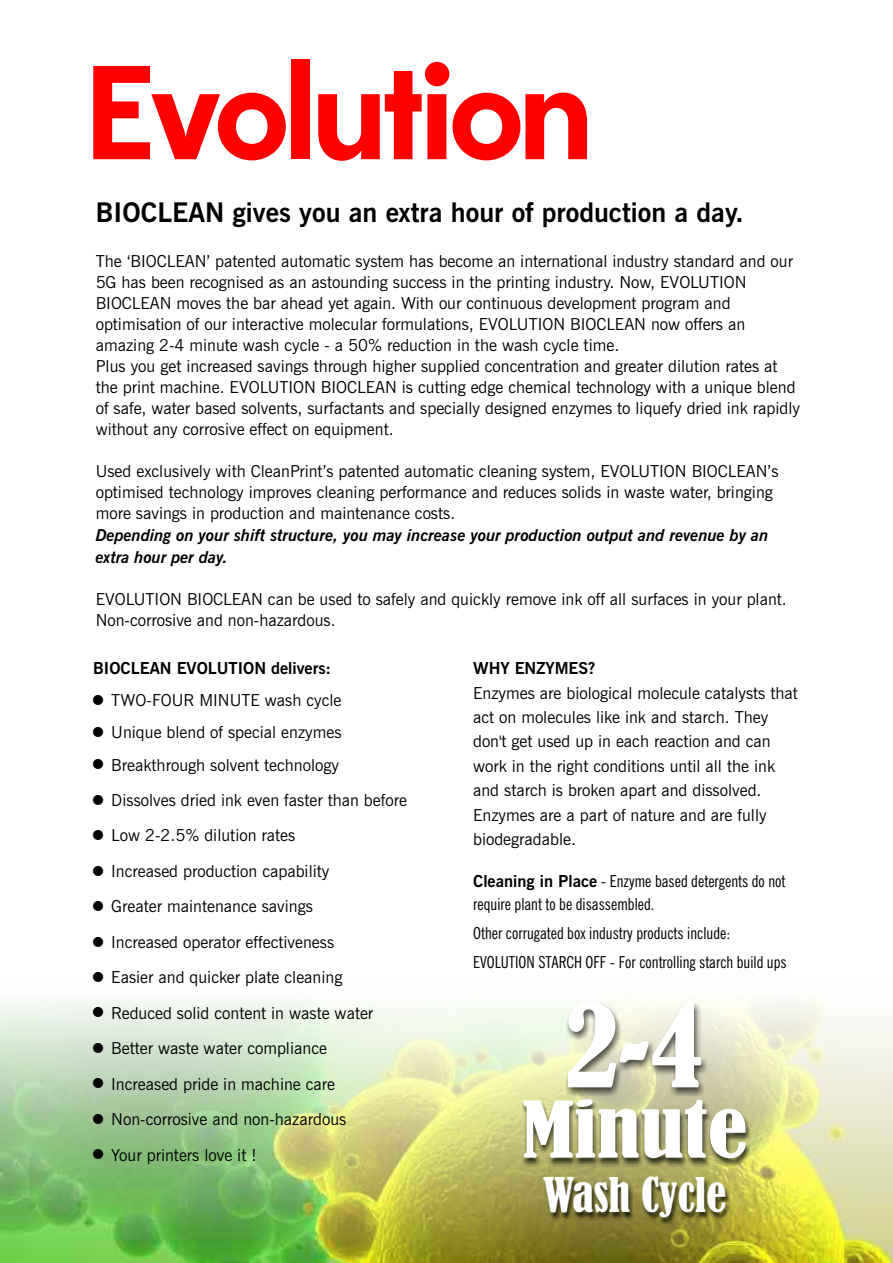
<style>
.page{position:relative;width:893px;height:1263px;background:#fff}
.page>*{position:absolute;margin:0;border:0;box-sizing:border-box;transform-origin:0 0}
.t1{font:700 133.2px "Edmondsans";letter-spacing:-.06em;color:#f00}
.t2{font:condensed 107.4px "Bernard";color:#fff}
.t3{font:condensed 72.6px "Bernard";color:#fff;scale:1.22 1}
.t4{font:condensed 44.4px "Bernard";color:#fff}
.t5{font:700 27px "News Gothic BT";color:#000}
.t6{font:16.5px/21px "News Gothic BT";color:#000}
.t7{font:condensed 16.5px/22.6px "News Gothic BT";color:#000}
.t8{font:italic 700 16.5px/21.8px "News Gothic BT";color:#000}
.t9{font:700 16.5px "News Gothic BT";color:#000}
.s1{font-weight:700;font-stretch:normal}
</style>
<div class="page">
<img style="left:0;top:1001px;width:893px;height:262px">
<img style="left:566px;top:1003px;width:142px;height:94px">
<img style="left:544px;top:1180px;width:186px;height:45px">
<img style="left:523px;top:1101px;width:228px;height:65px">
<svg style="left:93px;top:1007px;width:10px;height:10px"></svg>
<svg style="left:93px;top:1043px;width:10px;height:10px"></svg>
<svg style="left:93px;top:1078px;width:10px;height:10px"></svg>
<svg style="left:93px;top:1114px;width:10px;height:10px"></svg>
<svg style="left:93px;top:1149px;width:10px;height:10px"></svg>
<h1 class="t1" style="left:83px;top:59px;width:514px">Evolution</h1>
<h3 class="t5" style="left:96px;top:201px;width:649px">BIOCLEAN gives you an extra hour of production a day.</h3>
<p class="t6" style="left:96px;top:252px;width:706px">The ‘BIOCLEAN’ patented automatic system has become an international industry standard and our 5G has been recognised as an astounding success in the printing industry. Now, EVOLUTION BIOCLEAN moves the bar ahead yet again. With our continuous development program and optimisation of our interactive molecular formulations, EVOLUTION BIOCLEAN now offers an amazing 2-4 minute wash cycle - a 50% reduction in the wash cycle time.<br>Plus you get increased savings through higher supplied concentration and greater dilution rates at the print machine. EVOLUTION BIOCLEAN is cutting edge chemical technology with a unique blend of safe, water based solvents, surfactants and specially designed enzymes to liquefy dried ink rapidly without any corrosive effect on equipment.</p>
<p class="t6" style="left:96px;top:462px;width:684px">Used exclusively with CleanPrint’s patented automatic cleaning system, EVOLUTION BIOCLEAN’s optimised technology improves cleaning performance and reduces solids in waste water, bringing more savings in production and maintenance costs.</p>
<p class="t8" style="left:96px;top:526px;width:674px">Depending on your shift structure, you may increase your production output and revenue by an extra hour per day.</p>
<p class="t6" style="left:96px;top:590px;width:693px">EVOLUTION BIOCLEAN can be used to safely and quickly remove ink off all surfaces in your plant.<br>Non-corrosive and non-hazardous.</p>
<p class="t9" style="left:473px;top:662px;width:124px">WHY ENZYMES?</p>
<p class="t6" style="left:473px;top:682px;width:326px;line-height:24.3px">Enzymes are biological molecule catalysts that act on molecules like ink and starch. They don't get used up in each reaction and can work in the right conditions until all the ink and starch is broken apart and dissolved.<br>Enzymes are a part of nature and are fully biodegradable.</p>
<p class="t7" style="left:473px;top:871px;width:314px"><span class="s1">Cleaning in Place</span> - Enzyme based detergents do not require plant to be disassembled.</p>
<p class="t7" style="left:473px;top:920px;width:315px;line-height:29px">Other corrugated box industry products include:<br>EVOLUTION STARCH OFF - For controlling starch build ups</p>
<p class="t9" style="left:93px;top:662px;width:239px">BIOCLEAN EVOLUTION delivers:</p>
<p class="t6" style="left:111px;top:686px;width:232px;line-height:32.1px;text-align:justify">TWO-FOUR MINUTE wash cycle Unique blend of special enzymes Breakthrough solvent technology</p>
<p class="t6" style="left:111px;top:784px;width:297px;line-height:35.4px">Dissolves dried ink even faster than before<br>Low 2-2.5% dilution rates<br>Increased production capability<br>Greater maintenance savings<br>Increased operator effectiveness<br>Easier and quicker plate cleaning<br>Reduced solid content in waste water<br>Better waste water compliance<br>Increased pride in machine care<br>Non-corrosive and non-hazardous<br>Your printers love it !</p>
<h2 class="t2" style="left:565px;top:1001px;width:139px">2-4</h2>
<h3 class="t3" style="left:522px;top:1099px;width:187px">Minute</h3>
<h3 class="t4" style="left:543px;top:1176px;width:185px">Wash Cycle</h3>
</div>
